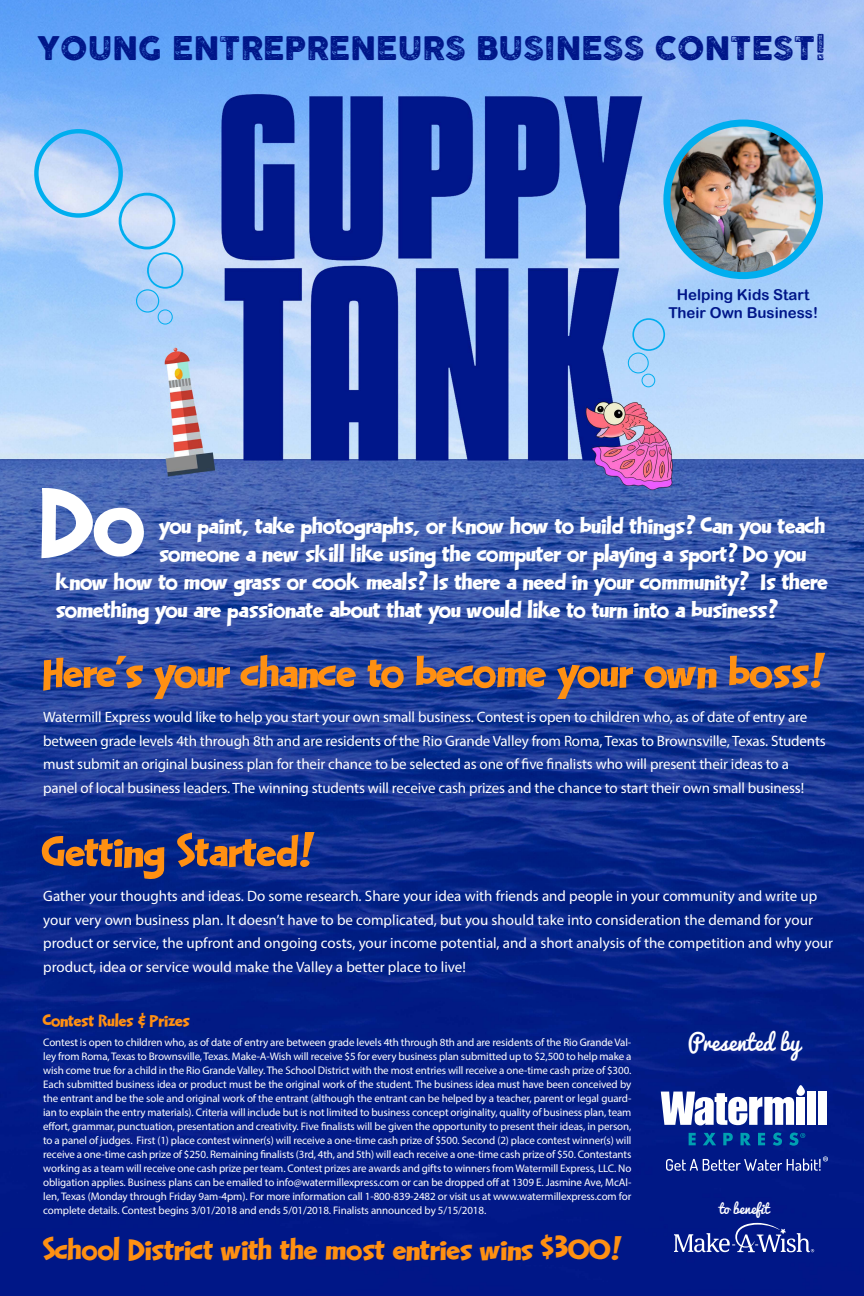
<style>
.page{position:relative;width:864px;height:1296px;background:#fff}
.page>*{position:absolute;margin:0;border:0;box-sizing:border-box;transform-origin:0 0}
.t1{font:113.7px "LHF Happy Fun Ball";color:#fff}
.t2{font:51px "LHF Happy Fun Ball";color:#ff9012}
.t3{font:35px "LHF Happy Fun Ball";color:#ff9012}
.t4{font:32px "COCOGOOSELETTERPRESS";color:#001689}
.t5{font:27px "LHF Happy Fun Ball";color:#fff}
.t6{font:21.65px "Pacifico";color:#fff}
.t7{font:20px "LHF Happy Fun Ball";color:#ff9012}
.t8{font:15px/23.5px "Myriad Pro";letter-spacing:-.01em;color:#fff}
.t9{font:15px/18px "Arial Rounded MT Bold";color:#001689;text-align:center}
.t10{font:13.55px "Pacifico";color:#fff}
.t11{font:11px/14px "Myriad Pro";letter-spacing:-.01em;color:#fff;text-align:justify}
</style>
<div class="page">
<img style="left:0;top:0;width:864px;height:1296px">
<svg style="left:689px;top:1133px;width:7px;height:12px"></svg>
<svg style="left:703px;top:1133px;width:13px;height:12px"></svg>
<svg style="left:723px;top:1133px;width:10px;height:12px"></svg>
<svg style="left:741px;top:1133px;width:10px;height:12px"></svg>
<svg style="left:758px;top:1133px;width:7px;height:12px"></svg>
<svg style="left:773px;top:1133px;width:9px;height:13px"></svg>
<svg style="left:789px;top:1133px;width:16px;height:13px"></svg>
<div style="left:807px;top:1092px;width:9px;height:33px;background:#fff"></div>
<div style="left:818px;top:1092px;width:8px;height:33px;background:#fff"></div>
<svg style="left:661px;top:1085px;width:144px;height:40px"></svg>
<svg style="left:666px;top:1156px;width:162px;height:15px;background:#384ba0"></svg>
<svg style="left:674px;top:1223px;width:140px;height:29px;background:#3849a0"></svg>
<div style="left:158px;top:310px;width:15px;height:14px;border:1px solid #00aeef;border-radius:50%"></div>
<div style="left:136px;top:289px;width:23px;height:24px;border:1px solid #00aeef;border-radius:50%"></div>
<div style="left:147px;top:252px;width:36px;height:37px;border:2px solid #00aeef;border-radius:50%"></div>
<div style="left:119px;top:193px;width:56px;height:56px;border:3px solid #00aeef;border-radius:50%"></div>
<div style="left:34px;top:129px;width:89px;height:89px;border:4px solid #00aeef;border-radius:50%"></div>
<div style="left:642px;top:374px;width:13px;height:13px;border:1px solid #00aeef;border-radius:50%"></div>
<div style="left:628px;top:353px;width:21px;height:20px;border:1px solid #00aeef;border-radius:50%"></div>
<div style="left:632px;top:318px;width:33px;height:33px;border:2px solid #00aeef;border-radius:50%"></div>
<img style="left:667px;top:125px;width:153px;height:151px">
<div style="left:663px;top:120px;width:160px;height:159px;border:7px solid #00aeef;border-radius:50%"></div>
<h3 class="t4" style="left:38px;top:30px;width:790px">YOUNG ENTREPRENEURS BUSINESS CONTEST!</h3>
<h3 class="t9" style="left:668px;top:285px;width:151px">Helping Kids Start<br>Their Own Business!</h3>
<h1 class="t1" style="left:40px;top:458px;width:107px">Do</h1>
<h3 class="t5" style="left:159px;top:511px;width:668px">you paint, take photographs, or know how to build things? Can you teach</h3>
<h3 class="t5" style="left:159px;top:539px;width:649px">someone a new skill like using the computer or playing a sport? Do you</h3>
<h3 class="t5" style="left:56px;top:567px;width:774px">know how to mow grass or cook meals? Is there a need in your community? Is there</h3>
<h3 class="t5" style="left:56px;top:595px;width:723px">something you are passionate about that you would like to turn into a business?</h3>
<h2 class="t2" style="left:43px;top:644px;width:784px">Here’s your chance to become your own boss!</h2>
<p class="t8" style="left:43px;top:705px;width:784px">Watermill Express would like to help you start your own small business. Contest is open to children who, as of date of entry are between grade levels 4th through 8th and are residents of the Rio Grande Valley from Roma, Texas to Brownsville, Texas. Students must submit an original business plan for their chance to be selected as one of five finalists who will present their ideas to a panel of local business leaders. The winning students will receive cash prizes and the chance to start their own small business!</p>
<h2 class="t2" style="left:43px;top:823px;width:273px">Getting Started!</h2>
<p class="t8" style="left:43px;top:884px;width:791px">Gather your thoughts and ideas. Do some research. Share your idea with friends and people in your community and write up your very own business plan. It doesn’t have to be complicated, but you should take into consideration the demand for your product or service, the upfront and ongoing costs, your income potential, and a short analysis of the competition and why your product, idea or service would make the Valley a better place to live!</p>
<h3 class="t7" style="left:43px;top:1010px;width:148px">Contest Rules &amp; Prizes</h3>
<p class="t11" style="left:43px;top:1035px;width:590px">Contest is open to children who, as of date of entry are between grade levels 4th through 8th and are residents of the Rio Grande Val&shy;ley from Roma, Texas to Brownsville, Texas. Make-A-Wish will receive $5 for every business plan submitted up to $2,500 to help make a wish come true for a child in the Rio Grande Valley. The School District with the most entries will receive a one-time cash prize of $300.<br>Each submitted business idea or product must be the original work of the student. The business idea must have been conceived by the entrant and be the sole and original work of the entrant (although the entrant can be helped by a teacher, parent or legal guard&shy;ian to explain the entry materials). Criteria will include but is not limited to business concept originality, quality of business plan, team effort, grammar, punctuation, presentation and creativity. Five finalists will be given the opportunity to present their ideas, in person, to a panel of judges. First (1) place contest winner(s) will receive a one-time cash prize of $500. Second (2) place contest winner(s) will receive a one-time cash prize of $250. Remaining finalists (3rd, 4th, and 5th) will each receive a one-time cash prize of $50. Contestants working as a team will receive one cash prize per team. Contest prizes are awards and gifts to winners from Watermill Express, LLC. No obligation applies. Business plans can be emailed to info@watermillexpress.com or can be dropped off at 1309 E. Jasmine Ave, McAl&shy;len, Texas (Monday through Friday 9am-4pm). For more information call 1-800-839-2482 or visit us at www.watermillexpress.com for complete details. Contest begins 3/01/2018 and ends 5/01/2018. Finalists announced by 5/15/2018.</p>
<h3 class="t3" style="left:43px;top:1230px;width:581px">School District with the most entries wins $300!</h3>
<h3 class="t6" style="left:688px;top:1023px;width:114px">Presented by</h3>
<p class="t10" style="left:719px;top:1197px;width:52px">to benefit</p>
</div>
